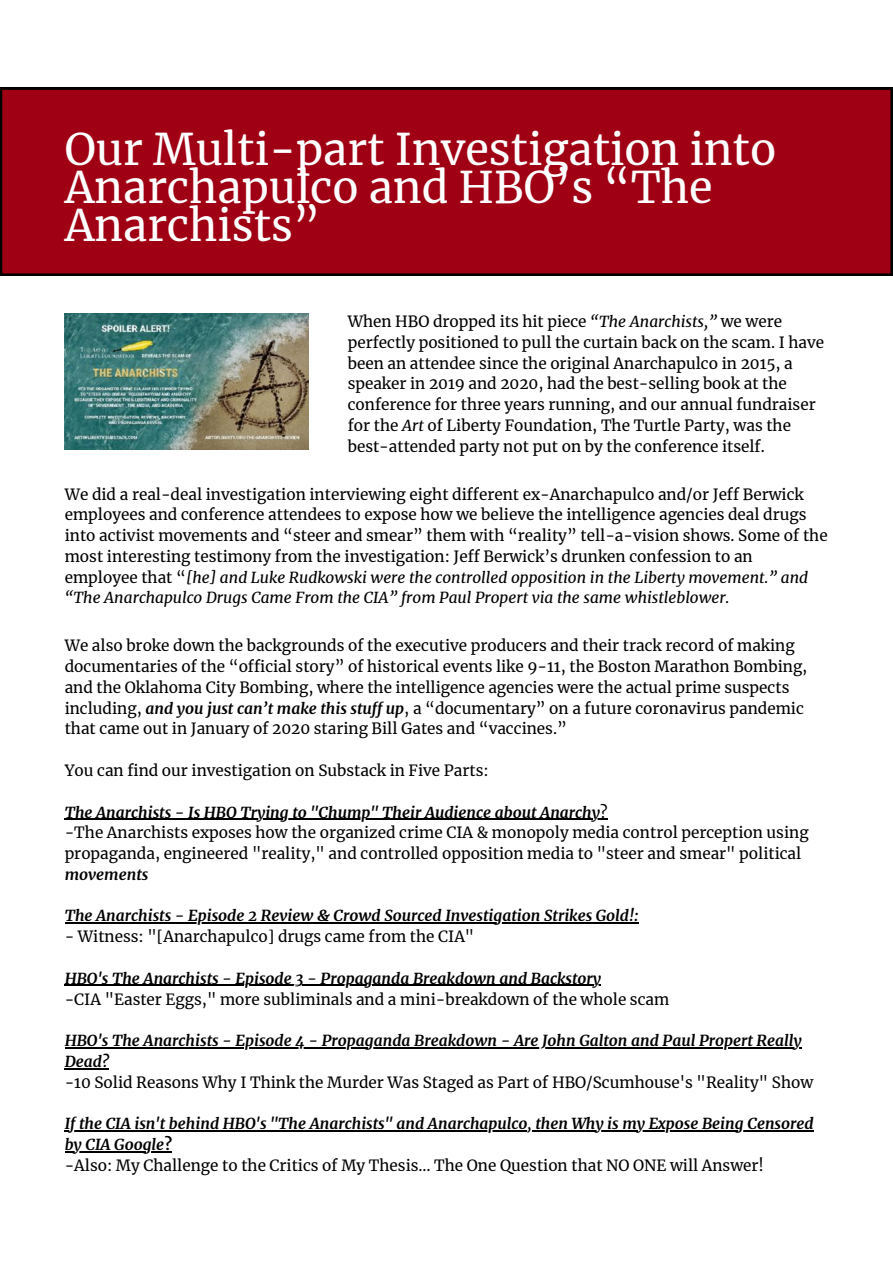
<style>
.page{position:relative;width:893px;height:1264px;background:#fff}
.page>*{position:absolute;margin:0;border:0;box-sizing:border-box;transform-origin:0 0}
.t1{font:43.05px/38.4px "Merriweather";color:#fff}
.t2{font:15.3px/20.7px "Merriweather";color:#000001}
.t3{font:italic 700 15.3px/20.7px "Merriweather";color:#000001}
.s1{font-style:italic}
.s2{font-weight:700;font-style:italic}
.s3{font-weight:400;font-style:normal}
.s4{font-style:normal}
</style>
<div class="page">
<div style="left:0;top:88px;width:892px;height:187px;background:#a00013"></div>
<img style="left:65px;top:313px;width:244px;height:136px">
<hr style="left:65px;top:818px;width:535px;height:1px;background:#000001">
<hr style="left:65px;top:922px;width:573px;height:1px;background:#000001">
<hr style="left:65px;top:984px;width:536px;height:1px;background:#000001">
<hr style="left:65px;top:1047px;width:736px;height:1px;background:#000001">
<hr style="left:65px;top:1067px;width:44px;height:2px;background:#000001">
<hr style="left:65px;top:1130px;width:748px;height:1px;background:#000001">
<hr style="left:65px;top:1151px;width:99px;height:1px;background:#000001">
<p class="t1" style="left:65px;top:130px;width:713px">Our Multi-part Investigation into<br>Anarchapulco and HBO’s “The<br>Anarchists”</p>
<p class="t2" style="left:348px;top:311px;width:478px">When HBO dropped its hit piece <span class="s1">“The Anarchists,”</span> we were perfectly positioned to pull the curtain back on the scam. I have been an attendee since the original Anarchapulco in 2015, a speaker in 2019 and 2020, had the best-selling book at the conference for three years running, and our annual fundraiser for the <span class="s1">Art</span> of Liberty Foundation, The Turtle Party, was the best-attended party not put on by the conference itself.</p>
<p class="t2" style="left:65px;top:484px;width:764px">We did a real-deal investigation interviewing eight different ex-Anarchapulco and/or Jeff Berwick employees and conference attendees to expose how we believe the intelligence agencies deal drugs into activist movements and “steer and smear” them with “reality” tell-a-vision shows. Some of the most interesting testimony from the investigation: Jeff Berwick’s drunken confession to an employee that “<span class="s1">[he] and Luke Rudkowski were the controlled opposition in the Liberty movement.” and “The Anarchapulco Drugs Came From the CIA” from Paul Propert via the same whistleblower.</span></p>
<p class="t2" style="left:65px;top:635px;width:744px">We also broke down the backgrounds of the executive producers and their track record of making documentaries of the “official story” of historical events like 9-11, the Boston Marathon Bombing, and the Oklahoma City Bombing, where the intelligence agencies were the actual prime suspects including, <span class="s2">and you just can’t make this stuff up</span>, a “documentary” on a future coronavirus pandemic that came out in January of 2020 staring Bill Gates and “vaccines.”</p>
<p class="t2" style="left:65px;top:760px;width:425px">You can find our investigation on Substack in Five Parts:</p>
<p class="t3" style="left:65px;top:801px;width:544px">The Anarchists - Is HBO Trying to "Chump" Their Audience about Anarchy<span class="s3">?</span></p>
<p class="t2" style="left:65px;top:822px;width:745px">-The Anarchists exposes how the organized crime CIA &amp; monopoly media control perception using propaganda, engineered "reality," and controlled opposition media to "steer and smear" political <span class="s2">movements</span></p>
<p class="t3" style="left:65px;top:905px;width:575px">The Anarchists - Episode 2 Review &amp; Crowd Sourced Investigation Strikes Gold!:</p>
<p class="t2" style="left:65px;top:926px;width:411px">- Witness: "[Anarchapulco] drugs came from the CIA"</p>
<p class="t3" style="left:65px;top:968px;width:538px">HBO's The Anarchists - Episode 3 - Propaganda Breakdown and Backstory</p>
<p class="t2" style="left:65px;top:988px;width:606px">-CIA "Easter Eggs," more subliminals and a mini-breakdown of the whole scam</p>
<p class="t3" style="left:65px;top:1030px;width:738px">HBO's The Anarchists - Episode 4 - Propaganda Breakdown - Are John Galton and Paul Propert Really<br>Dead?</p>
<p class="t2" style="left:65px;top:1071px;width:750px">-10 Solid Reasons Why I Think the Murder Was Staged as Part of HBO/Scumhouse's "Reality" Show</p>
<p class="t3" style="left:65px;top:1113px;width:750px">If the CIA isn't behind HBO's "The Anarchists" and Anarchapulco, then Why is my Expose Being Censored by CIA Google<span class="s4">?</span></p>
<p class="t2" style="left:65px;top:1154px;width:700px">-Also: My Challenge to the Critics of My Thesis… The One Question that NO ONE will Answer!</p>
</div>
